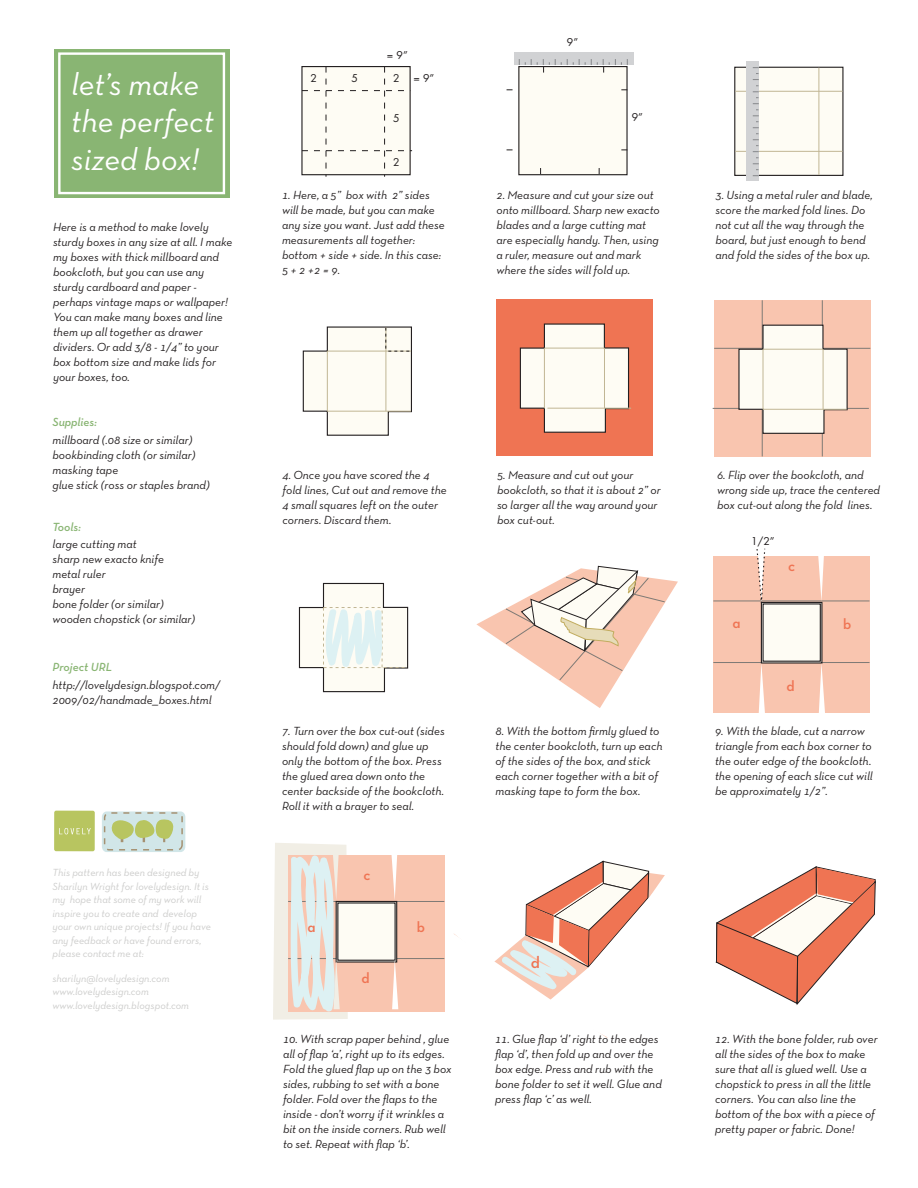
<style>
.page{position:relative;width:918px;height:1188px;background:#fff}
.page>*{position:absolute;margin:0;border:0;box-sizing:border-box;transform-origin:0 0}
.t1{font:italic 31.95px/37.5px "Neutra Text TF";color:#fff}
.t2{font:16.8px "Neutra Text TF Demi Alt";color:#ef7453}
.t3{font:15px "Neutra Text TF Demi Alt";color:#ef7453}
.t4{font:italic 12px/15px "Neutra Text TF";color:#231f20}
.t5{font:italic 600 12px "Neutra Text TF";color:#89b573}
.t6{font:italic 10.5px/13.5px "Neutra Text TF";color:#cccccb}
.t7{font:10.5px "Futura";color:#231f20}
</style>
<div class="page">
<div style="left:54px;top:50px;width:176px;height:148px;background:#89b573"></div>
<div style="left:58px;top:52px;width:167px;height:142px;border:2px solid #fff"></div>
<div style="left:54px;top:811px;width:41px;height:40px;background:#b8c560;border-radius:2px"></div>
<svg style="left:59px;top:828px;width:32px;height:6px"></svg>
<div style="left:102px;top:811px;width:83px;height:41px;background:#d1e6e8;border-radius:5px"></div>
<div style="left:104px;top:812px;width:79px;height:39px;border:2px dashed #a59172;border-radius:5px"></div>
<svg style="left:111px;top:819px;width:63px;height:23px"></svg>
<div style="left:496px;top:300px;width:156px;height:156px;background:#ef7453"></div>
<svg style="left:519px;top:323px;width:111px;height:110px"></svg>
<div style="left:519px;top:67px;width:108px;height:108px;background:#fefcf4"></div>
<div style="left:518px;top:66px;width:110px;height:109px;border:1px solid #231f20"></div>
<svg style="left:302px;top:67px;width:110px;height:110px"></svg>
<div style="left:514px;top:53px;width:119px;height:12px;background:#d1d2d4"></div>
<svg style="left:519px;top:59px;width:109px;height:14px"></svg>
<svg style="left:302px;top:326px;width:110px;height:110px"></svg>
<hr style="left:544px;top:348px;width:60px;height:1px;background:#c1b694">
<hr style="left:547px;top:408px;width:84px;height:1px;background:#c1b694">
<hr style="left:544px;top:348px;width:1px;height:60px;background:#c1b694">
<hr style="left:604px;top:348px;width:1px;height:60px;background:#c1b694">
<div style="left:714px;top:301px;width:157px;height:156px;background:#f9c5af"></div>
<hr style="left:762px;top:300px;width:1px;height:156px;background:#7e7a75">
<hr style="left:822px;top:300px;width:1px;height:156px;background:#7e7a75">
<hr style="left:714px;top:348px;width:156px;height:1px;background:#7e7a75">
<hr style="left:713px;top:408px;width:156px;height:1px;background:#7e7a75">
<svg style="left:738px;top:324px;width:110px;height:110px"></svg>
<hr style="left:763px;top:349px;width:60px;height:1px;background:#c1b694">
<hr style="left:763px;top:349px;width:1px;height:61px;background:#c1b694">
<hr style="left:823px;top:349px;width:1px;height:60px;background:#c1b694">
<hr style="left:763px;top:409px;width:84px;height:1px;background:#c1b694">
<div style="left:713px;top:556px;width:157px;height:156px;background:#f9c5af"></div>
<hr style="left:713px;top:601px;width:157px;height:1px;background:#7e7a75">
<hr style="left:713px;top:662px;width:157px;height:1px;background:#7e7a75">
<svg style="left:298px;top:582px;width:111px;height:111px"></svg>
<svg style="left:476px;top:566px;width:202px;height:142px"></svg>
<div style="left:761px;top:602px;width:61px;height:62px;border:1px solid #231f20"></div>
<div style="left:763px;top:604px;width:57px;height:57px;background:#fefcf4"></div>
<div style="left:763px;top:603px;width:58px;height:59px;border:1px solid #231f20"></div>
<svg style="left:759px;top:663px;width:6px;height:49px"></svg>
<svg style="left:819px;top:663px;width:6px;height:49px"></svg>
<svg style="left:818px;top:556px;width:6px;height:46px"></svg>
<div style="left:288px;top:855px;width:157px;height:156px;background:#f9c5af"></div>
<hr style="left:288px;top:901px;width:156px;height:1px;background:#7e7a75">
<hr style="left:288px;top:958px;width:156px;height:1px;background:#7e7a75">
<div style="left:336px;top:901px;width:61px;height:62px;border:1px solid #231f20"></div>
<div style="left:338px;top:903px;width:57px;height:57px;background:#fefcf4"></div>
<div style="left:337px;top:902px;width:59px;height:59px;border:1px solid #231f20"></div>
<svg style="left:392px;top:959px;width:6px;height:50px"></svg>
<svg style="left:391px;top:855px;width:6px;height:46px"></svg>
<div style="left:735px;top:67px;width:108px;height:108px;background:#fefcf4"></div>
<div style="left:734px;top:67px;width:110px;height:109px;border:1px solid #231f20"></div>
<hr style="left:735px;top:91px;width:108px;height:1px;background:#c1b694">
<hr style="left:735px;top:151px;width:108px;height:1px;background:#c1b694">
<hr style="left:819px;top:68px;width:1px;height:107px;background:#c1b694">
<svg style="left:273px;top:843px;width:75px;height:177px"></svg>
<svg style="left:454px;top:860px;width:422px;height:178px"></svg>
<svg style="left:756px;top:548px;width:10px;height:71px"></svg>
<div style="left:747px;top:62px;width:12px;height:119px;background:#d1d2d4"></div>
<svg style="left:752px;top:67px;width:7px;height:109px"></svg>
<h1 class="t1" style="left:71px;top:65px;width:145px">let’s make the perfect sized box!</h1>
<p class="t4" style="left:53px;top:219px;width:181px">Here is a method to make lovely sturdy boxes in any size at all. I make my boxes with thick millboard and bookcloth, but you can use any sturdy cardboard and paper - perhaps vintage maps or wallpaper!<br>You can make many boxes and line them up all together as drawer dividers. Or add 3/8 - 1/4” to your box bottom size and make lids for your boxes, too.</p>
<p class="t5" style="left:53px;top:415px;width:46px">Supplies:</p>
<p class="t4" style="left:53px;top:433px;width:159px">millboard (.08 size or similar) bookbinding cloth (or similar) masking tape<br>glue stick (ross or staples brand)</p>
<p class="t5" style="left:53px;top:520px;width:30px">Tools:</p>
<p class="t4" style="left:53px;top:536px;width:144px">large cutting mat<br>sharp new exacto knife<br>metal ruler<br>brayer<br>bone folder (or similar) wooden chopstick (or similar)</p>
<p class="t5" style="left:53px;top:660px;width:61px">Project URL</p>
<p class="t4" style="left:53px;top:677px;width:169px">http://lovelydesign.blogspot.com/<br>2009/02/handmade__boxes.html</p>
<p class="t6" style="left:53px;top:866px;width:160px">This pattern has been designed by<br>Sharilyn Wright for lovelydesign. It is my hope that some of my work will inspire you to create and develop your own unique projects! If you have any feedback or have found errors, please contact me at:</p>
<p class="t6" style="left:53px;top:972px;width:138px">sharilyn@lovelydesign.com www.lovelydesign.com www.lovelydesign.blogspot.com</p>
<p class="t7" style="left:311px;top:72px;width:8px">2</p>
<p class="t7" style="left:352px;top:72px;width:8px">5</p>
<p class="t7" style="left:387px;top:48px;width:22px">= 9”</p>
<p class="t7" style="left:393px;top:72px;width:8px">2</p>
<p class="t7" style="left:393px;top:112px;width:8px">5</p>
<p class="t7" style="left:393px;top:155px;width:8px">2</p>
<p class="t7" style="left:413px;top:72px;width:22px">= 9”</p>
<p class="t7" style="left:567px;top:36px;width:13px">9”</p>
<p class="t7" style="left:632px;top:110px;width:13px">9”</p>
<p class="t4" style="left:282px;top:187px;width:164px">1. Here, a 5” box with 2” sides will be made, but you can make any size you want. Just add these measurements all together: bottom + side + side. In this case:<br>5 + 2 +2 = 9.</p>
<p class="t4" style="left:496px;top:187px;width:165px">2. Measure and cut your size out onto millboard. Sharp new exacto blades and a large cutting mat are especially handy. Then, using a ruler, measure out and mark where the sides will fold up.</p>
<p class="t4" style="left:716px;top:187px;width:159px">3. Using a metal ruler and blade, score the marked fold lines. Do not cut all the way through the board, but just enough to bend and fold the sides of the box up.</p>
<p class="t4" style="left:283px;top:467px;width:166px">4. Once you have scored the 4 fold lines, Cut out and remove the<br>4 small squares left on the outer corners. Discard them.</p>
<p class="t4" style="left:497px;top:467px;width:165px">5. Measure and cut out your bookcloth, so that it is about 2” or so larger all the way around your box cut-out.</p>
<p class="t4" style="left:717px;top:467px;width:165px">6. Flip over the bookcloth, and wrong side up, trace the centered box cut-out along the fold lines.</p>
<p class="t7" style="left:751px;top:535px;width:25px">1/2”</p>
<p class="t3" style="left:788px;top:557px;width:9px">c</p>
<p class="t3" style="left:732px;top:614px;width:10px">a</p>
<p class="t3" style="left:787px;top:676px;width:10px">d</p>
<p class="t3" style="left:843px;top:614px;width:10px">b</p>
<p class="t4" style="left:282px;top:723px;width:164px">7. Turn over the box cut-out (sides should fold down) and glue up only the bottom of the box. Press the glued area down onto the center backside of the bookcloth.<br>Roll it with a brayer to seal.</p>
<p class="t4" style="left:496px;top:723px;width:169px">8. With the bottom firmly glued to the center bookcloth, turn up each of the sides of the box, and stick each corner together with a bit of masking tape to form the box.</p>
<p class="t4" style="left:715px;top:723px;width:159px">9. With the blade, cut a narrow triangle from each box corner to the outer edge of the bookcloth. the opening of each slice cut will be approximately 1/2”.</p>
<p class="t3" style="left:307px;top:917px;width:10px">a</p>
<p class="t3" style="left:363px;top:866px;width:9px">c</p>
<p class="t3" style="left:362px;top:968px;width:10px">d</p>
<p class="t3" style="left:417px;top:917px;width:10px">b</p>
<h2 class="t2" style="left:531px;top:952px;width:11px">d</h2>
<p class="t4" style="left:283px;top:1031px;width:170px">10. With scrap paper behind , glue all of flap ‘a’, right up to its edges.<br>Fold the glued flap up on the 3 box sides, rubbing to set with a bone folder. Fold over the flaps to the inside - don’t worry if it wrinkles a bit on the inside corners. Rub well to set. Repeat with flap ‘b’.</p>
<p class="t4" style="left:715px;top:1031px;width:164px">12. With the bone folder, rub over all the sides of the box to make sure that all is glued well. Use a chopstick to press in all the little corners. You can also line the bottom of the box with a piece of pretty paper or fabric. Done!</p>
<p class="t4" style="left:495px;top:1031px;width:168px">11. Glue flap ‘d’ right to the edges flap ‘d’, then fold up and over the box edge. Press and rub with the bone folder to set it well. Glue and press flap ‘c’ as well.</p>
</div>
